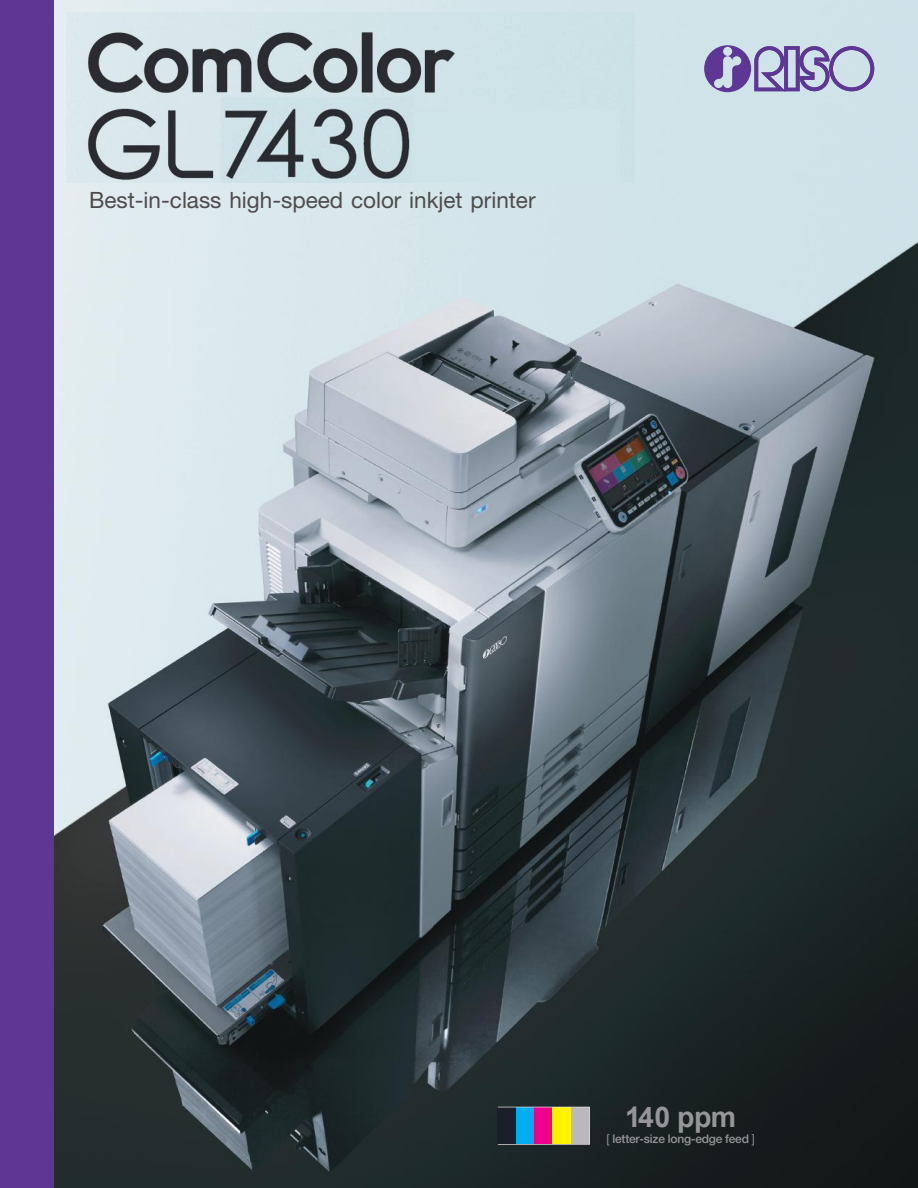
<style>
.page{position:relative;width:918px;height:1188px;background:#fff}
.page>*{position:absolute;margin:0;border:0;box-sizing:border-box;transform-origin:0 0}
.t1{font:700 28.5px "Arial";letter-spacing:-.02em;color:#969698}
.t2{font:22.5px "Helvetica Neue";color:#4e4b4c}
.t3{font:500 12px "Helvetica Neue";letter-spacing:-.02em;color:#969698}
.s1{font-weight:400}
</style>
<div class="page">
<img style="left:54px;top:0;width:864px;height:1188px">
<div style="left:0;top:0;width:54px;height:1188px;background:#5e3795"></div>
<svg style="left:704px;top:45px;width:170px;height:47px;background:#9f99c5"></svg>
<svg style="left:498px;top:1107px;width:92px;height:38px;background:#90827b"></svg>
<img style="left:66px;top:13px;width:568px;height:170px">
<p class="t2" style="left:89px;top:183px;width:448px">Best-in-class high-speed color inkjet printer</p>
<p class="t1" style="left:625px;top:1097px;width:113px">140 ppm</p>
<p class="t3" style="left:607px;top:1131px;width:150px"><span class="s1">[</span> letter-size long-edge feed <span class="s1">]</span></p>
</div>
